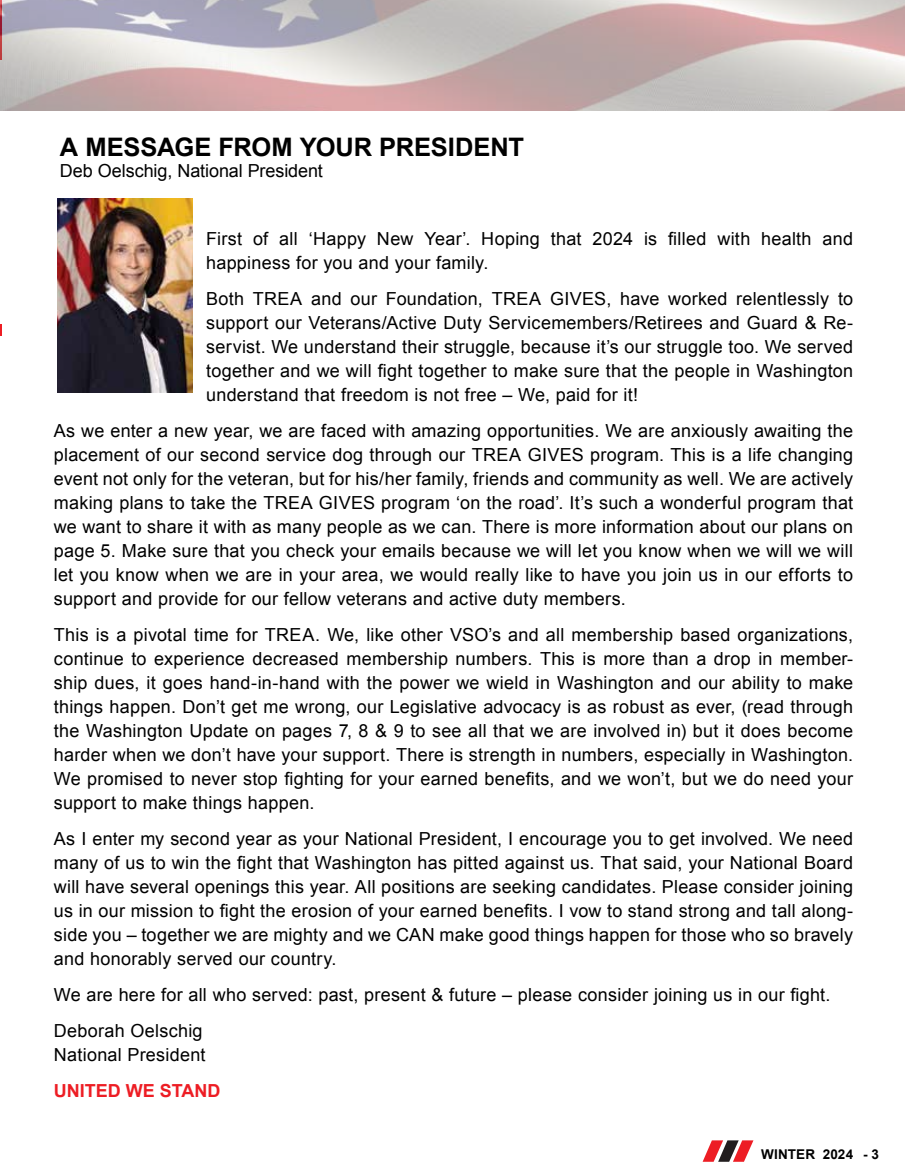
<style>
.page{position:relative;width:905px;height:1175px;background:#fff}
.page>*{position:absolute;margin:0;border:0;box-sizing:border-box;transform-origin:0 0}
.t1{font:700 25.5px "Arial";letter-spacing:-.005em;color:#000}
.t2{font:18px/24px "Arial";letter-spacing:.015em;color:#000;text-align:justify}
.t3{font:18px "Arial";letter-spacing:-.005em;color:#000}
.t4{font:700 18px "Arial";color:#ed1d24}
.t5{font:700 13.5px "Arial";letter-spacing:.015em;color:#000}
</style>
<div class="page">
<svg style="left:703px;top:1140px;width:50px;height:21px"></svg>
<img style="left:0;top:0;width:904px;height:110px">
<img style="left:57px;top:199px;width:136px;height:193px">
<h1 class="t1" style="left:60px;top:130px;width:466px">A MESSAGE FROM YOUR PRESIDENT</h1>
<p class="t3" style="left:60px;top:159px;width:264px">Deb Oelschig, National President</p>
<p class="t2" style="left:206px;top:227px;width:648px">First of all ‘Happy New Year’. Hoping that 2024 is filled with health and happiness for you and your family.</p>
<p class="t2" style="left:206px;top:287px;width:648px">Both TREA and our Foundation, TREA GIVES, have worked relentlessly to support our Veterans/Active Duty Servicemembers/Retirees and Guard &amp; Re&shy;servist. We understand their struggle, because it’s our struggle too. We served together and we will fight together to make sure that the people in Washington understand that freedom is not free – We, paid for it!</p>
<p class="t2" style="left:54px;top:419px;width:800px">As we enter a new year, we are faced with amazing opportunities. We are anxiously awaiting the placement of our second service dog through our TREA GIVES program. This is a life changing event not only for the veteran, but for his/her family, friends and community as well. We are actively making plans to take the TREA GIVES program ‘on the road’. It’s such a wonderful program that we want to share it with as many people as we can. There is more information about our plans on page 5. Make sure that you check your emails because we will let you know when we will we will let you know when we are in your area, we would really like to have you join us in our efforts to support and provide for our fellow veterans and active duty members.</p>
<p class="t2" style="left:54px;top:622px;width:800px">This is a pivotal time for TREA. We, like other VSO’s and all membership based organizations, continue to experience decreased membership numbers. This is more than a drop in member&shy;ship dues, it goes hand-in-hand with the power we wield in Washington and our ability to make things happen. Don’t get me wrong, our Legislative advocacy is as robust as ever, (read through the Washington Update on pages 7, 8 &amp; 9 to see all that we are involved in) but it does become harder when we don’t have your support. There is strength in numbers, especially in Washington.<br>We promised to never stop fighting for your earned benefits, and we won’t, but we do need your support to make things happen.</p>
<p class="t2" style="left:54px;top:826px;width:800px">As I enter my second year as your National President, I encourage you to get involved. We need many of us to win the fight that Washington has pitted against us. That said, your National Board will have several openings this year. All positions are seeking candidates. Please consider joining us in our mission to fight the erosion of your earned benefits. I vow to stand strong and tall along&shy;side you – together we are mighty and we CAN make good things happen for those who so bravely and honorably served our country.</p>
<p class="t2" style="left:54px;top:976px;width:778px;line-height:36px">We are here for all who served: past, present &amp; future – please consider joining us in our fight.<br>Deborah Oelschig</p>
<p class="t2" style="left:54px;top:1042px;width:153px">National President</p>
<p class="t4" style="left:54px;top:1078px;width:168px">UNITED WE STAND</p>
<p class="t5" style="left:761px;top:1145px;width:119px">WINTER 2024 - 3</p>
</div>
